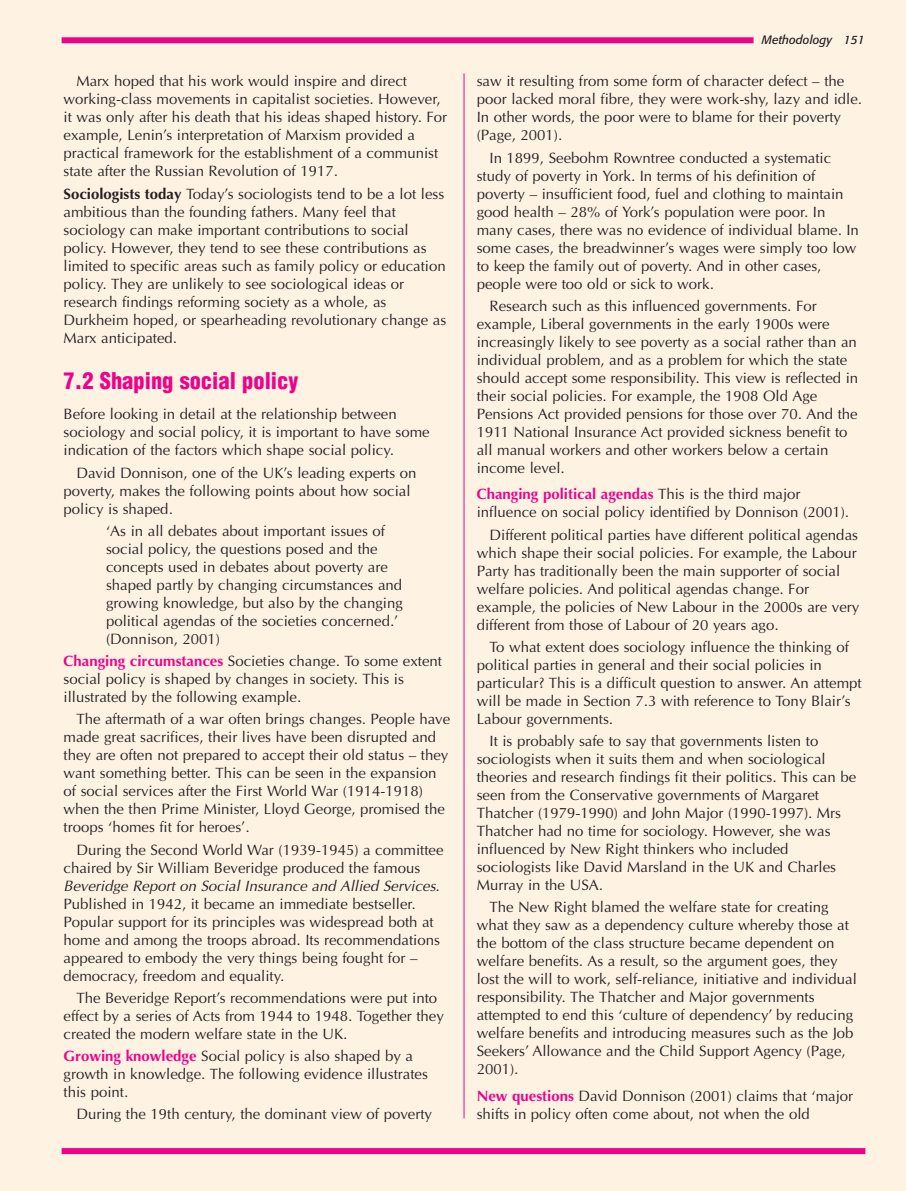
<style>
.page{position:relative;width:906px;height:1191px;background:#fef2e3}
.page>*{position:absolute;margin:0;border:0;box-sizing:border-box;transform-origin:0 0}
.t1{font:900 condensed 22.5px "Helvetica";color:#ed028c}
.t2{font:15px/18px "Optima";color:#231f20}
.t3{font:italic 12px "Formata";color:#231f20}
.s1{font-weight:700}
.s2{font-weight:700;color:#ed028c}
.s3{font-style:italic}
</style>
<div class="page">
<p class="t2" style="left:64px;top:74px;width:385px;text-indent:13px">Marx hoped that his work would inspire and direct working-class movements in capitalist societies. However, it was only after his death that his ideas shaped history. For example, Lenin’s interpretation of Marxism provided a practical framework for the establishment of a communist state after the Russian Revolution of 1917.</p>
<p class="t2" style="left:64px;top:186px;width:384px"><span class="s1">Sociologists today</span> Today’s sociologists tend to be a lot less ambitious than the founding fathers. Many feel that sociology can make important contributions to social policy. However, they tend to see these contributions as limited to specific areas such as family policy or education policy. They are unlikely to see sociological ideas or research findings reforming society as a whole, as Durkheim hoped, or spearheading revolutionary change as Marx anticipated.</p>
<p class="t1" style="left:64px;top:372px;width:236px">7.2 Shaping social policy</p>
<p class="t2" style="left:64px;top:407px;width:368px">Before looking in detail at the relationship between sociology and social policy, it is important to have some indication of the factors which shape social policy.</p>
<p class="t2" style="left:64px;top:465px;width:354px;text-indent:13px">David Donnison, one of the UK’s leading experts on poverty, makes the following points about how social policy is shaped.</p>
<p class="t2" style="left:106px;top:523px;width:298px">‘As in all debates about important issues of social policy, the questions posed and the concepts used in debates about poverty are shaped partly by changing circumstances and growing knowledge, but also by the changing political agendas of the societies concerned.’ (Donnison, 2001)</p>
<p class="t2" style="left:64px;top:653px;width:380px"><span class="s2">Changing circumstances</span> Societies change. To some extent social policy is shaped by changes in society. This is illustrated by the following example.</p>
<p class="t2" style="left:64px;top:712px;width:388px;text-indent:13px">The aftermath of a war often brings changes. People have made great sacrifices, their lives have been disrupted and they are often not prepared to accept their old status – they want something better. This can be seen in the expansion of social services after the First World War (1914-1918) when the then Prime Minister, Lloyd George, promised the troops ‘homes fit for heroes’.</p>
<p class="t2" style="left:64px;top:842px;width:381px;text-indent:13px">During the Second World War (1939-1945) a committee chaired by Sir William Beveridge produced the famous <span class="s3">Beveridge Report on Social Insurance and Allied Services</span>.<br>Published in 1942, it became an immediate bestseller.<br>Popular support for its principles was widespread both at home and among the troops abroad. Its recommendations appeared to embody the very things being fought for – democracy, freedom and equality.</p>
<p class="t2" style="left:64px;top:990px;width:382px;text-indent:13px">The Beveridge Report’s recommendations were put into effect by a series of Acts from 1944 to 1948. Together they created the modern welfare state in the UK.</p>
<p class="t2" style="left:64px;top:1048px;width:366px"><span class="s2">Growing knowledge</span> Social policy is also shaped by a growth in knowledge. The following evidence illustrates this point.</p>
<p class="t2" style="left:76px;top:1107px;width:357px">During the 19th century, the dominant view of poverty</p>
<p class="t3" style="left:762px;top:34px;width:104px">Methodology 151</p>
<p class="t2" style="left:477px;top:74px;width:387px">saw it resulting from some form of character defect – the poor lacked moral fibre, they were work-shy, lazy and idle.<br>In other words, the poor were to blame for their poverty (Page, 2001).</p>
<p class="t2" style="left:477px;top:150px;width:384px;text-indent:13px">In 1899, Seebohm Rowntree conducted a systematic study of poverty in York. In terms of his definition of poverty – insufficient food, fuel and clothing to maintain good health – 28% of York’s population were poor. In many cases, there was no evidence of individual blame. In some cases, the breadwinner’s wages were simply too low to keep the family out of poverty. And in other cases, people were too old or sick to work.</p>
<p class="t2" style="left:477px;top:298px;width:383px;text-indent:13px">Research such as this influenced governments. For example, Liberal governments in the early 1900s were increasingly likely to see poverty as a social rather than an individual problem, and as a problem for which the state should accept some responsibility. This view is reflected in their social policies. For example, the 1908 Old Age Pensions Act provided pensions for those over 70. And the 1911 National Insurance Act provided sickness benefit to all manual workers and other workers below a certain income level.</p>
<p class="t2" style="left:477px;top:487px;width:374px"><span class="s2">Changing political agendas</span> This is the third major influence on social policy identified by Donnison (2001).</p>
<p class="t2" style="left:477px;top:527px;width:384px;text-indent:13px">Different political parties have different political agendas which shape their social policies. For example, the Labour Party has traditionally been the main supporter of social welfare policies. And political agendas change. For example, the policies of New Labour in the 2000s are very different from those of Labour of 20 years ago.</p>
<p class="t2" style="left:477px;top:639px;width:386px;text-indent:13px">To what extent does sociology influence the thinking of political parties in general and their social policies in particular? This is a difficult question to answer. An attempt will be made in Section 7.3 with reference to Tony Blair’s Labour governments.</p>
<p class="t2" style="left:477px;top:733px;width:381px;text-indent:13px">It is probably safe to say that governments listen to sociologists when it suits them and when sociological theories and research findings fit their politics. This can be seen from the Conservative governments of Margaret Thatcher (1979-1990) and John Major (1990-1997). Mrs Thatcher had no time for sociology. However, she was influenced by New Right thinkers who included sociologists like David Marsland in the UK and Charles Murray in the USA.</p>
<p class="t2" style="left:477px;top:900px;width:382px;text-indent:13px">The New Right blamed the welfare state for creating what they saw as a dependency culture whereby those at the bottom of the class structure became dependent on welfare benefits. As a result, so the argument goes, they lost the will to work, self-reliance, initiative and individual responsibility. The Thatcher and Major governments attempted to end this ‘culture of dependency’ by reducing welfare benefits and introducing measures such as the Job Seekers’ Allowance and the Child Support Agency (Page, 2001).</p>
<p class="t2" style="left:477px;top:1088px;width:378px"><span class="s2">New questions</span> David Donnison (2001) claims that ‘major shifts in policy often come about, not when the old</p>
</div>
